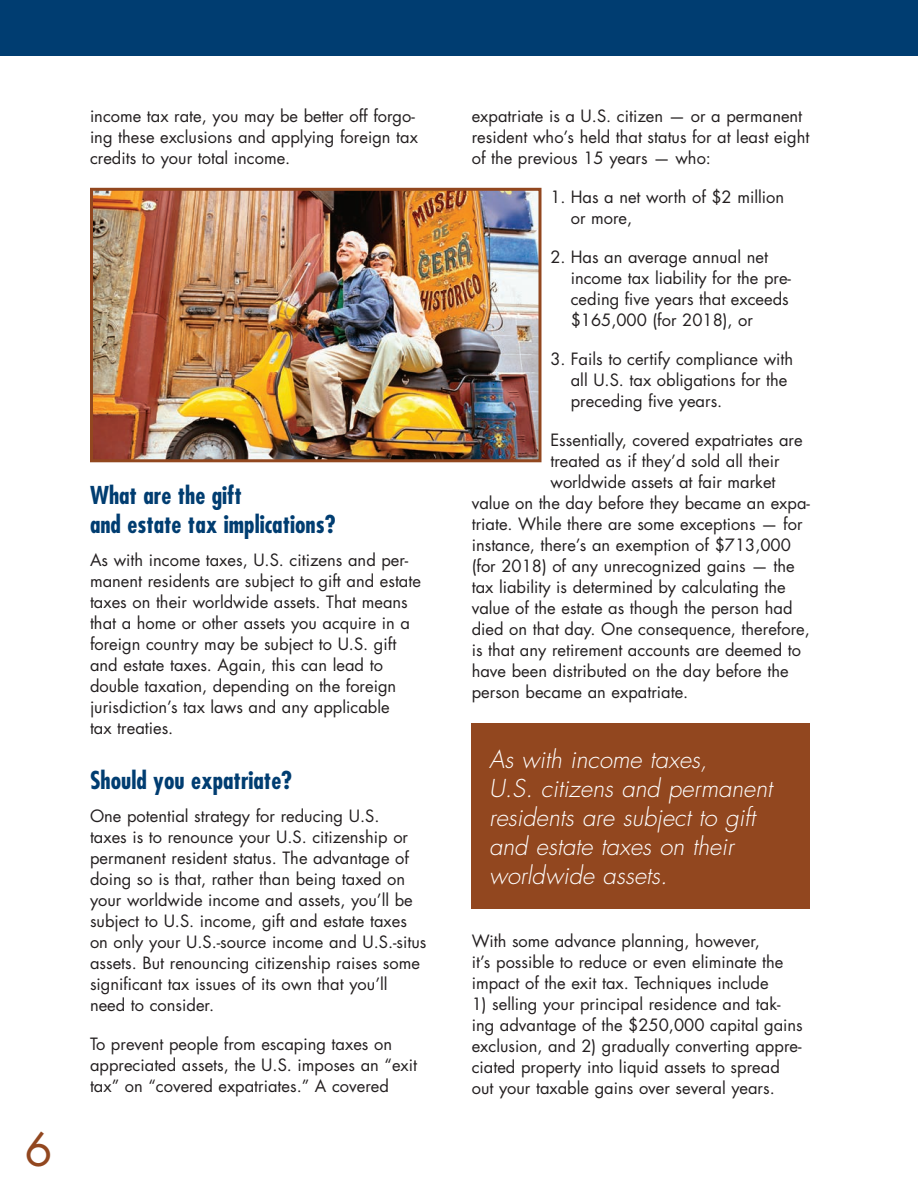
<style>
.page{position:relative;width:918px;height:1188px;background:#fff}
.page>*{position:absolute;margin:0;border:0;box-sizing:border-box;transform-origin:0 0}
.t1{font:45px "Futura Std";color:#92471f}
.t2{font:italic 300 24px/28.8px "Futura Std";color:#fff}
.t3{font:700 condensed 24px/28.5px "Futura Std";color:#003d71}
.t4{font:16.5px/21px "Futura Std";color:#231f20}
</style>
<div class="page">
<div style="left:0;top:0;width:918px;height:55px;background:#003d71"></div>
<img style="left:94px;top:192px;width:444px;height:266px">
<div style="left:90px;top:188px;width:452px;height:274px;border:3px solid #92471f"></div>
<div style="left:471px;top:723px;width:339px;height:186px;background:#92471f"></div>
<p class="t4" style="left:90px;top:105px;width:329px">income tax rate, you may be better off forgo&shy;ing these exclusions and applying foreign tax credits to your total income.</p>
<h1 class="t1" style="left:25px;top:1120px;width:29px">6</h1>
<h2 class="t3" style="left:90px;top:481px;width:247px">What are the gift<br>and estate tax implications?</h2>
<p class="t4" style="left:90px;top:549px;width:333px">As with income taxes, U.S. citizens and per&shy;manent residents are subject to gift and estate taxes on their worldwide assets. That means that a home or other assets you acquire in a foreign country may be subject to U.S. gift and estate taxes. Again, this can lead to double taxation, depending on the foreign jurisdiction’s tax laws and any applicable<br>tax treaties.</p>
<h2 class="t3" style="left:90px;top:766px;width:204px">Should you expatriate?</h2>
<p class="t4" style="left:90px;top:806px;width:338px">One potential strategy for reducing U.S.<br>taxes is to renounce your U.S. citizenship or permanent resident status. The advantage of doing so is that, rather than being taxed on your worldwide income and assets, you’ll be subject to U.S. income, gift and estate taxes on only your U.S.-source income and U.S.-situs assets. But renouncing citizenship raises some significant tax issues of its own that you’ll need to consider.</p>
<p class="t4" style="left:90px;top:1034px;width:329px">To prevent people from escaping taxes on appreciated assets, the U.S. imposes an “exit tax” on “covered expatriates.” A covered</p>
<p class="t4" style="left:472px;top:105px;width:339px">expatriate is a U.S. citizen — or a permanent resident who’s held that status for at least eight of the previous 15 years — who:</p>
<p class="t4" style="left:571px;top:186px;width:215px;text-indent:-20px">1. Has a net worth of $2 million or more,</p>
<p class="t4" style="left:571px;top:246px;width:222px;text-indent:-20px">2. Has an average annual net income tax liability for the pre&shy;ceding five years that exceeds $165,000 (for 2018), or</p>
<p class="t4" style="left:571px;top:348px;width:224px;text-indent:-20px">3. Fails to certify compliance with all U.S. tax obligations for the preceding five years.</p>
<p class="t4" style="left:550px;top:429px;width:254px">Essentially, covered expatriates are</p>
<p class="t4" style="left:550px;top:450px;width:231px">treated as if they’d sold all their</p>
<p class="t4" style="left:550px;top:471px;width:227px">worldwide assets at fair market</p>
<p class="t4" style="left:472px;top:492px;width:340px">value on the day before they became an expa-</p>
<p class="t4" style="left:472px;top:513px;width:332px">triate. While there are some exceptions — for</p>
<p class="t4" style="left:472px;top:534px;width:321px">instance, there’s an exemption of $713,000</p>
<p class="t4" style="left:472px;top:555px;width:324px">(for 2018) of any unrecognized gains — the</p>
<p class="t4" style="left:472px;top:576px;width:316px">tax liability is determined by calculating the</p>
<p class="t4" style="left:472px;top:597px;width:322px">value of the estate as though the person had</p>
<p class="t4" style="left:472px;top:618px;width:340px">died on that day. One consequence, therefore,</p>
<p class="t4" style="left:472px;top:639px;width:331px">is that any retirement accounts are deemed to</p>
<p class="t4" style="left:472px;top:660px;width:318px">have been distributed on the day before the</p>
<p class="t4" style="left:472px;top:681px;width:218px">person became an expatriate.</p>
<h2 class="t2" style="left:489px;top:746px;width:285px">As with income taxes,<br>U.S. citizens and permanent residents are subject to gift and estate taxes on their worldwide assets.</h2>
<p class="t4" style="left:472px;top:930px;width:313px">With some advance planning, however,<br>it’s possible to reduce or even eliminate the impact of the exit tax. Techniques include</p>
<p class="t4" style="left:472px;top:993px;width:333px">1) selling your principal residence and tak&shy;ing advantage of the $250,000 capital gains exclusion, and 2) gradually converting appre&shy;ciated property into liquid assets to spread out your taxable gains over several years.</p>
</div>
